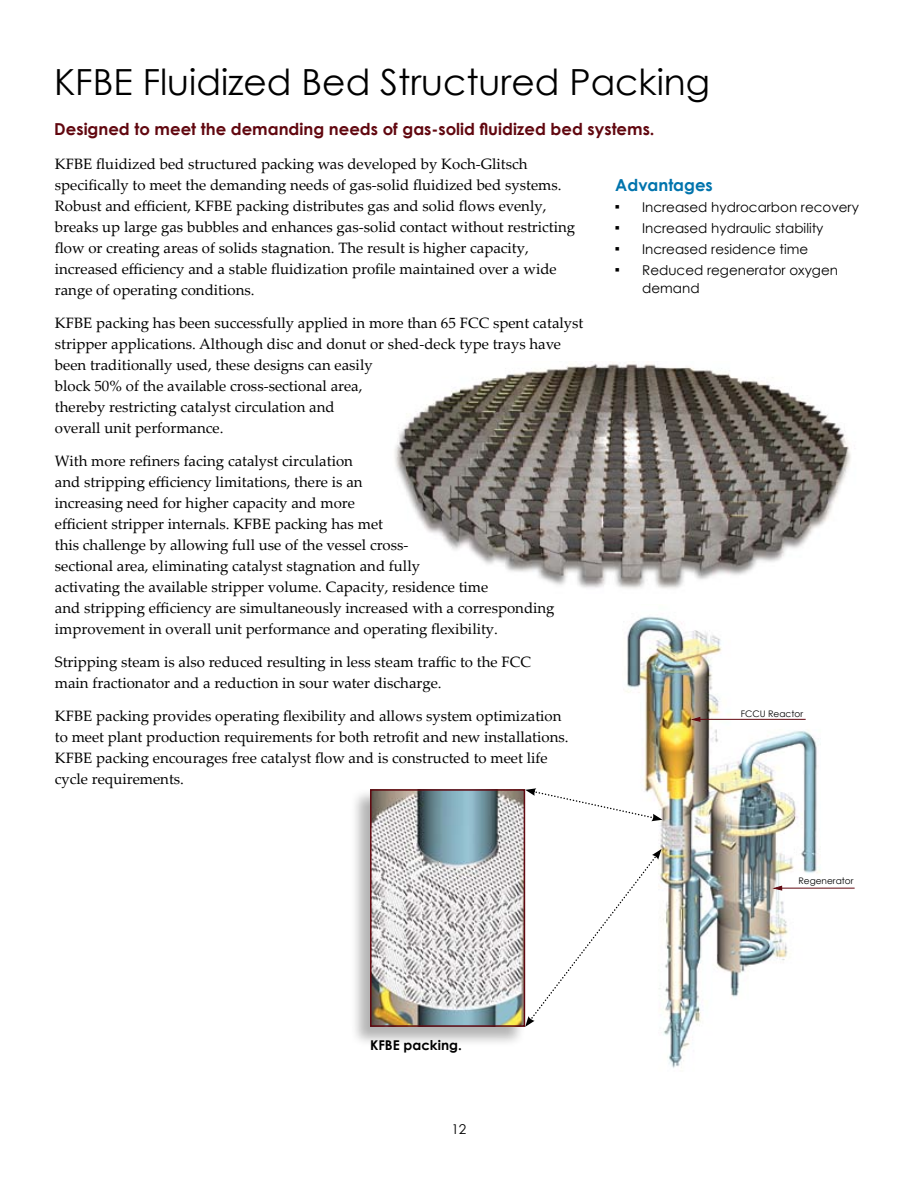
<style>
.page{position:relative;width:918px;height:1188px;background:#fff}
.page>*{position:absolute;margin:0;border:0;box-sizing:border-box;transform-origin:0 0}
.t1{font:36px "Century Gothic";color:#000}
.t2{font:700 16.5px "Century Gothic";color:#61070f}
.t3{font:700 16.5px "Century Gothic";color:#0074ad}
.t4{font:15px/21px "Palatino Linotype";color:#000}
.t5{font:13.5px/18px "Century Gothic";color:#000}
.t6{font:700 13.5px "Century Gothic";color:#000}
.t7{font:9px "Century Gothic";color:#000}
</style>
<div class="page">
<img style="left:394px;top:362px;width:457px;height:227px">
<img style="left:623px;top:616px;width:215px;height:452px">
<div style="left:350px;top:789px;width:176px;height:258px;background:#000;opacity:.3"></div>
<img style="left:373px;top:792px;width:149px;height:232px">
<div style="left:370px;top:789px;width:155px;height:238px;border:2px solid #61070f"></div>
<svg style="left:771px;top:885px;width:12px;height:6px"></svg>
<hr style="left:781px;top:888px;width:74px;height:1px;background:#61070f">
<svg style="left:525px;top:788px;width:137px;height:33px"></svg>
<svg style="left:525px;top:849px;width:137px;height:178px"></svg>
<svg style="left:690px;top:717px;width:11px;height:5px"></svg>
<hr style="left:700px;top:719px;width:106px;height:1px;background:#61070f">
<h1 class="t1" style="left:54px;top:57px;width:658px">KFBE Fluidized Bed Structured Packing</h1>
<p class="t2" style="left:54px;top:116px;width:602px">Designed to meet the demanding needs of gas-solid fluidized bed systems.</p>
<p class="t4" style="left:55px;top:153px;width:522px">KFBE fluidized bed structured packing was developed by Koch‐Glitsch specifically to meet the demanding needs of gas‐solid fluidized bed systems.<br>Robust and efficient, KFBE packing distributes gas and solid flows evenly, breaks up large gas bubbles and enhances gas‐solid contact without restricting flow or creating areas of solids stagnation. The result is higher capacity, increased efficiency and a stable fluidization profile maintained over a wide range of operating conditions.</p>
<p class="t4" style="left:55px;top:312px;width:530px">KFBE packing has been successfully applied in more than 65 FCC spent catalyst stripper applications. Although disc and donut or shed‐deck type trays have been traditionally used, these designs can easily<br>block 50% of the available cross‐sectional area,<br>thereby restricting catalyst circulation and<br>overall unit performance.</p>
<p class="t4" style="left:55px;top:450px;width:501px">With more refiners facing catalyst circulation<br>and stripping efficiency limitations, there is an<br>increasing need for higher capacity and more<br>efficient stripper internals. KFBE packing has met<br>this challenge by allowing full use of the vessel cross-<br>sectional area, eliminating catalyst stagnation and fully<br>activating the available stripper volume. Capacity, residence time<br>and stripping efficiency are simultaneously increased with a corresponding improvement in overall unit performance and operating flexibility.</p>
<p class="t4" style="left:55px;top:651px;width:478px">Stripping steam is also reduced resulting in less steam traffic to the FCC main fractionator and a reduction in sour water discharge.</p>
<p class="t4" style="left:55px;top:705px;width:515px">KFBE packing provides operating flexibility and allows system optimization to meet plant production requirements for both retrofit and new installations.<br>KFBE packing encourages free catalyst flow and is constructed to meet life cycle requirements.</p>
<p class="t3" style="left:615px;top:172px;width:99px">Advantages</p>
<p class="t5" style="left:615px;top:198px;width:245px">■ Increased hydrocarbon recovery</p>
<p class="t5" style="left:615px;top:219px;width:210px">■ Increased hydraulic stability</p>
<p class="t5" style="left:615px;top:240px;width:195px">■ Increased residence time</p>
<p class="t5" style="left:642px;top:261px;width:197px;text-indent:-27px">■ Reduced regenerator oxygen demand</p>
<p class="t7" style="left:741px;top:707px;width:64px">FCCU Reactor</p>
<p class="t6" style="left:370px;top:1034px;width:93px">KFBE packing.</p>
<p class="t5" style="left:452px;top:1120px;width:16px">12</p>
<p class="t7" style="left:798px;top:875px;width:57px">Regenerator</p>
</div>
